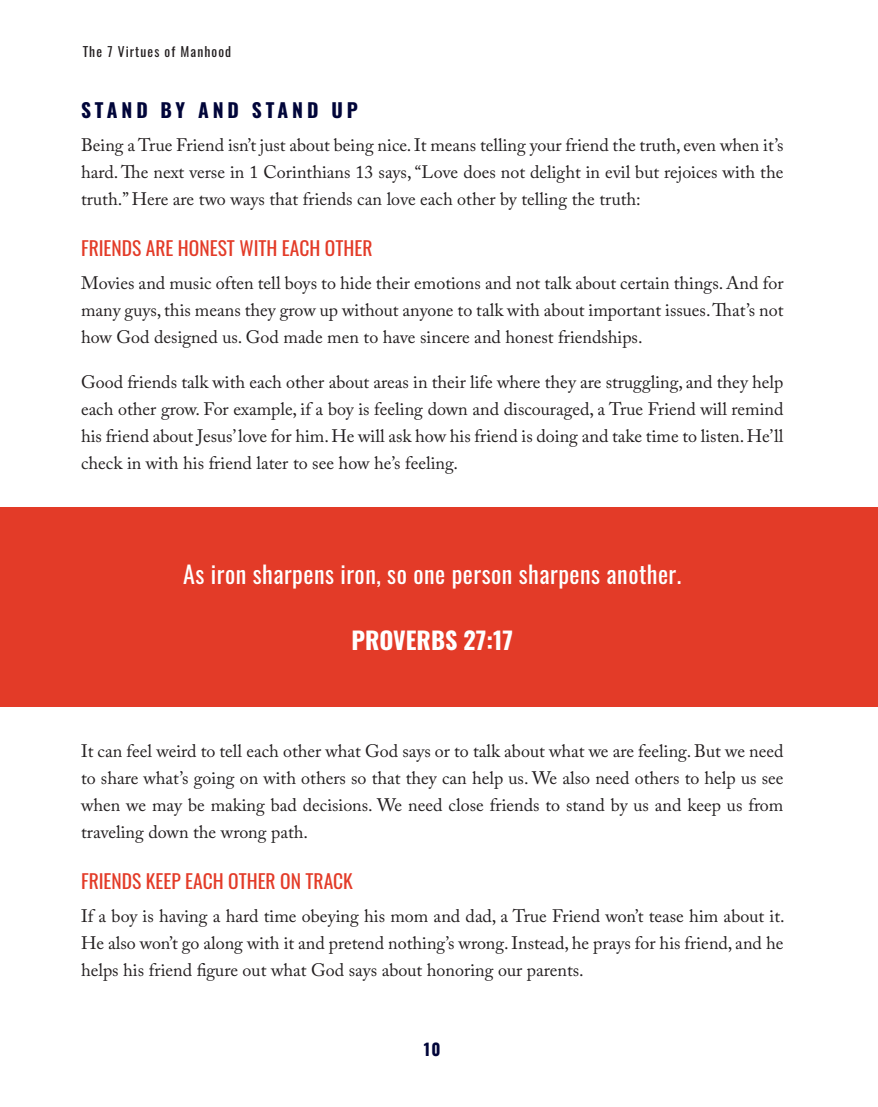
<style>
.page{position:relative;width:878px;height:1107px;background:#fff}
.page>*{position:absolute;margin:0;border:0;box-sizing:border-box;transform-origin:0 0}
.t1{font:24px "Oswald";letter-spacing:.02em;color:#fff}
.t2{font:700 24px "Oswald";color:#fff}
.all_headers{font:19.5px "Oswald";color:#e33b28}
.all_headers-2{font:700 19.5px "Oswald";letter-spacing:.2em;color:#000539}
.body{font:18px/27px "Adobe Caslon Pro";color:#231f20;text-align:justify}
.t3{font:700 16.5px "Oswald";color:#000539}
.t4{font:13.5px "Oswald";letter-spacing:.08em;color:#231f20}
</style>
<div class="page">
<div style="left:0;top:507px;width:878px;height:200px;background:#e33b28"></div>
<p class="t4" style="left:83px;top:39px;width:150px">The 7 Virtues of Manhood</p>
<p class="all_headers-2" style="left:81px;top:100px;width:278px">STAND BY AND STAND UP</p>
<p class="body" style="left:81px;top:131px;width:703px">Being a True Friend isn’t just about being nice. It means telling your friend the truth, even when it’s hard. The next verse in 1 Corinthians 13 says, “Love does not delight in evil but rejoices with the truth.” Here are two ways that friends can love each other by telling the truth:</p>
<p class="all_headers" style="left:81px;top:230px;width:293px">FRIENDS ARE HONEST WITH EACH OTHER</p>
<p class="body" style="left:81px;top:269px;width:704px">Movies and music often tell boys to hide their emotions and not talk about certain things. And for many guys, this means they grow up without anyone to talk with about important issues. That’s not how God designed us. God made men to have sincere and honest friendships.</p>
<p class="body" style="left:81px;top:368px;width:704px">Good friends talk with each other about areas in their life where they are struggling, and they help each other grow. For example, if a boy is feeling down and discouraged, a True Friend will remind his friend about Jesus’ love for him. He will ask how his friend is doing and take time to listen. He’ll check in with his friend later to see how he’s feeling.</p>
<p class="t1" style="left:183px;top:553px;width:499px">As iron sharpens iron, so one person sharpens another.</p>
<p class="t2" style="left:351px;top:628px;width:163px">PROVERBS 27:17</p>
<p class="body" style="left:81px;top:737px;width:704px">It can feel weird to tell each other what God says or to talk about what we are feeling. But we need to share what’s going on with others so that they can help us. We also need others to help us see when we may be making bad decisions. We need close friends to stand by us and keep us from traveling down the wrong path.</p>
<p class="all_headers" style="left:81px;top:863px;width:273px">FRIENDS KEEP EACH OTHER ON TRACK</p>
<p class="body" style="left:81px;top:902px;width:705px">If a boy is having a hard time obeying his mom and dad, a True Friend won’t tease him about it.<br>He also won’t go along with it and pretend nothing’s wrong. Instead, he prays for his friend, and he helps his friend figure out what God says about honoring our parents.</p>
<p class="t3" style="left:424px;top:1040px;width:18px">10</p>
</div>
